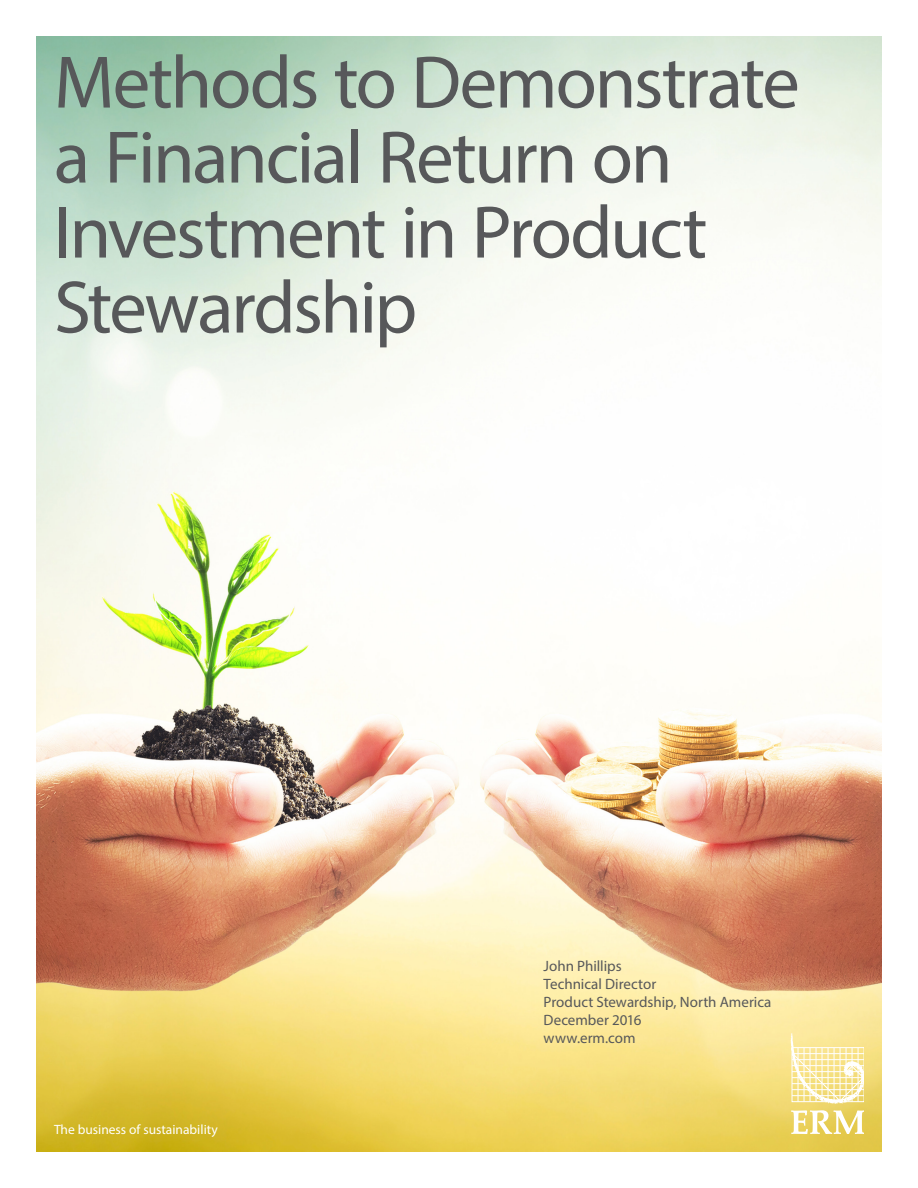
<style>
.page{position:relative;width:918px;height:1188px;background:#fff}
.page>*{position:absolute;margin:0;border:0;box-sizing:border-box;transform-origin:0 0}
.Cover_Title{font:75px/75px "Myriad Pro";letter-spacing:-.03em;color:#57585a}
.Cover_Subtitle{font:15px/18px "Myriad Pro";color:#57585a}
.t1{font:13.5px "Myriad Pro";color:#fff}
</style>
<div class="page">
<img style="left:36px;top:36px;width:846px;height:1116px">
<svg style="left:790px;top:1033px;width:74px;height:101px"></svg>
<p class="Cover_Title" style="left:54px;top:44px;width:747px">Methods to Demonstrate a Financial Return on<br>Investment in Product<br>Stewardship</p>
<p class="t1" style="left:54px;top:1121px;width:165px">The business of sustainability</p>
<p class="Cover_Subtitle" style="left:544px;top:957px;width:80px">John Phillips</p>
<p class="Cover_Subtitle" style="left:544px;top:975px;width:229px">Technical Director<br>Product Stewardship, North America</p>
<p class="Cover_Subtitle" style="left:544px;top:1011px;width:99px">December 2016</p>
<p class="Cover_Subtitle" style="left:544px;top:1029px;width:94px">www.erm.com</p>
</div>
